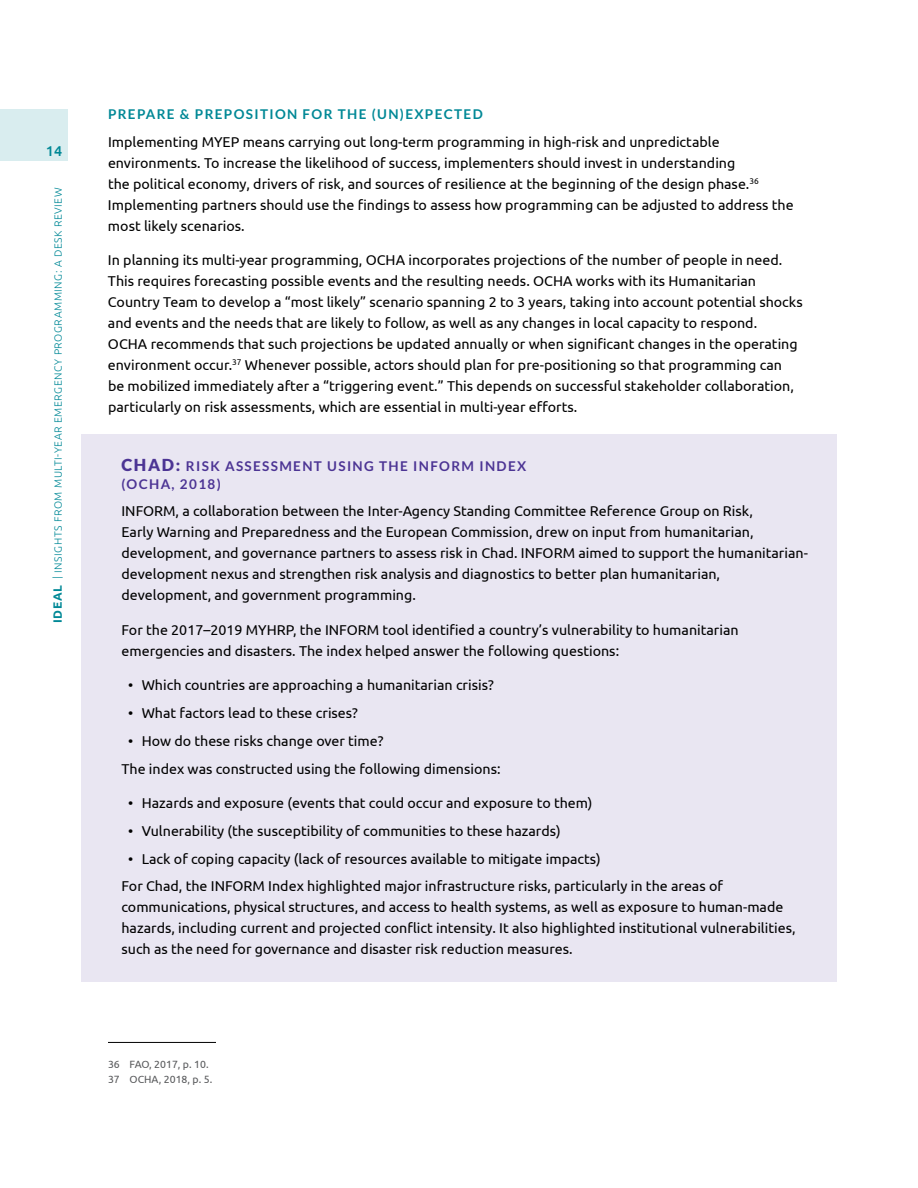
<style>
.page{position:relative;width:918px;height:1188px;background:#fff}
.page>*{position:absolute;margin:0;border:0;box-sizing:border-box;transform-origin:0 0}
.t1{font:14.25px/21px "Ubuntu";color:#000}
.t2{font:500 14.25px "Ubuntu";color:#008896}
.t3{font:700 13.5px/18px "Lato";letter-spacing:.1em;color:#4c3494}
.t4{font:700 13.5px "Lato";letter-spacing:.1em;color:#008896}
.t5{font:300 10.5px "Ubuntu";letter-spacing:.05em;color:#008896}
.t6{font:10.5px/15px "Ubuntu";color:#58595b}
.s1{font-weight:700;font-size:12px}
.s2{font-weight:900;font-size:16.5px}
</style>
<div class="page">
<div style="left:0;top:109px;width:68px;height:52px;background:#d9edef"></div>
<div style="left:81px;top:434px;width:756px;height:548px;background:#e9e6f2"></div>
<hr style="left:108px;top:1042px;width:108px;height:1px;background:#000">
<p class="t2" style="left:46px;top:141px;width:18px">14</p>
<p class="t5" style="left:52px;top:623px;width:437px;rotate:-90deg"><span class="s1">IDEAL</span> | INSIGHTS FROM MULTI-YEAR EMERGENCY PROGRAMMING: A DESK REVIEW</p>
<p class="t4" style="left:108px;top:106px;width:376px">PREPARE &amp; PREPOSITION FOR THE (UN)EXPECTED</p>
<p class="t1" style="left:108px;top:131px;width:687px">Implementing MYEP means carrying out long-term programming in high-risk and unpredictable environments. To increase the likelihood of success, implementers should invest in understanding<br>the political economy, drivers of risk, and sources of resilience at the beginning of the design phase.<sup>36<br></sup>Implementing partners should use the findings to assess how programming can be adjusted to address the most likely scenarios.</p>
<p class="t1" style="left:108px;top:249px;width:696px">In planning its multi-year programming, OCHA incorporates projections of the number of people in need.<br>This requires forecasting possible events and the resulting needs. OCHA works with its Humanitarian Country Team to develop a “most likely” scenario spanning 2 to 3 years, taking into account potential shocks and events and the needs that are likely to follow, as well as any changes in local capacity to respond.<br>OCHA recommends that such projections be updated annually or when significant changes in the operating environment occur.<sup>37</sup> Whenever possible, actors should plan for pre-positioning so that programming can<br>be mobilized immediately after a “triggering event.” This depends on successful stakeholder collaboration, particularly on risk assessments, which are essential in multi-year efforts.</p>
<p class="t3" style="left:122px;top:457px;width:406px"><span class="s2">CHAD:</span> RISK ASSESSMENT USING THE INFORM INDEX (OCHA, 2018)</p>
<p class="t1" style="left:122px;top:500px;width:688px">INFORM, a collaboration between the Inter-Agency Standing Committee Reference Group on Risk,<br>Early Warning and Preparedness and the European Commission, drew on input from humanitarian, development, and governance partners to assess risk in Chad. INFORM aimed to support the humanitarian&shy;development nexus and strengthen risk analysis and diagnostics to better plan humanitarian, development, and government programming.</p>
<p class="t1" style="left:122px;top:619px;width:619px">For the 2017–2019 MYHRP, the INFORM tool identified a country’s vulnerability to humanitarian emergencies and disasters. The index helped answer the following questions:</p>
<p class="t1" style="left:128px;top:674px;width:367px">• Which countries are approaching a humanitarian crisis?</p>
<p class="t1" style="left:128px;top:702px;width:231px">• What factors lead to these crises?</p>
<p class="t1" style="left:122px;top:726px;width:381px;line-height:27.8px;text-indent:7px">• How do these risks change over time?<br>The index was constructed using the following dimensions:</p>
<p class="t1" style="left:128px;top:792px;width:466px">• Hazards and exposure (events that could occur and exposure to them)</p>
<p class="t1" style="left:128px;top:820px;width:434px">• Vulnerability (the susceptibility of communities to these hazards)</p>
<p class="t1" style="left:122px;top:844px;width:603px;line-height:27.8px;text-indent:7px">• Lack of coping capacity (lack of resources available to mitigate impacts)<br>For Chad, the INFORM Index highlighted major infrastructure risks, particularly in the areas of</p>
<p class="t1" style="left:122px;top:896px;width:676px">communications, physical structures, and access to health systems, as well as exposure to human-made hazards, including current and projected conflict intensity. It also highlighted institutional vulnerabilities, such as the need for governance and disaster risk reduction measures.</p>
<p class="t6" style="left:108px;top:1057px;width:106px">36 FAO, 2017, p. 10.<br>37 OCHA, 2018, p. 5.</p>
</div>
